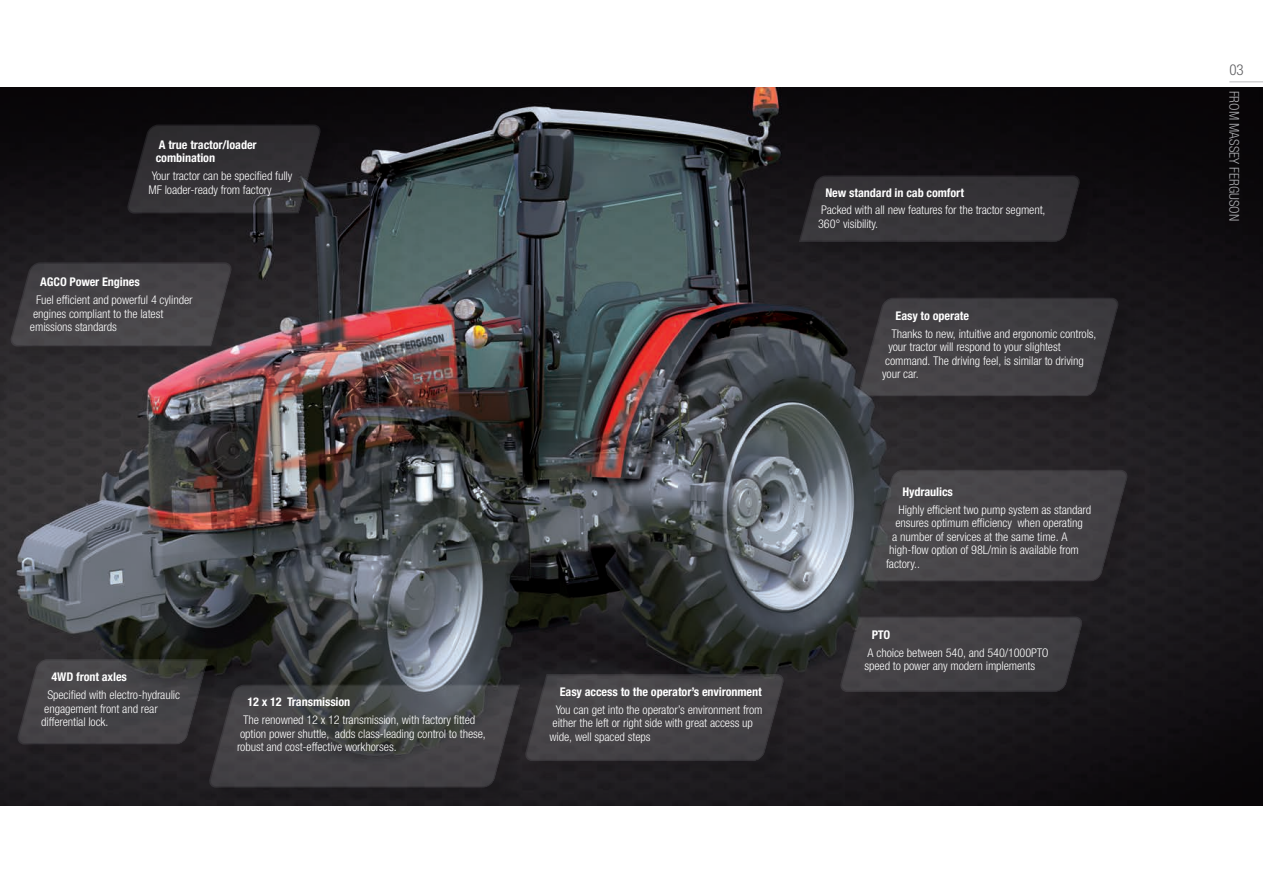
<style>
.page{position:relative;width:1263px;height:893px;background:#fff}
.page>*{position:absolute;margin:0;border:0;box-sizing:border-box;transform-origin:0 0}
.t1{font:300 condensed 15px "Helvetica Neue LTW1 G";color:#5f5f62}
.t2{font:300 condensed 13.5px "Helvetica Neue LTW1 G";color:#abacb0}
.t3{font:300 condensed 12px/13.5px "Helvetica Neue LTW1 G";color:#fff}
.t4{font:700 condensed 12px/13.5px "Helvetica Neue LTW1 G";color:#fff}
</style>
<div class="page">
<img style="left:0;top:87px;width:1263px;height:719px">
<div style="left:13px;top:265px;width:237px;height:100px;background:#231f20;opacity:.75"></div>
<svg style="left:8px;top:262px;width:227px;height:85px;background:#423f43"></svg>
<div style="left:130px;top:127px;width:209px;height:106px;background:#231f20;opacity:.75"></div>
<svg style="left:124px;top:124px;width:200px;height:90px;background:#2e2c2f"></svg>
<div style="left:0;top:366px;width:15px;height:128px;background:#323032"></div>
<div style="left:212px;top:687px;width:326px;height:119px;background:#231f20"></div>
<div style="left:528px;top:676px;width:274px;height:104px;background:#231f20"></div>
<svg style="left:14px;top:658px;width:773px;height:130px;background:#3a393c"></svg>
<div style="left:843px;top:619px;width:258px;height:92px;background:#1c1a1d"></div>
<svg style="left:837px;top:616px;width:248px;height:77px;background:#3e3c40"></svg>
<div style="left:867px;top:472px;width:279px;height:128px;background:#231f20"></div>
<svg style="left:863px;top:469px;width:267px;height:113px;background:#434145"></svg>
<div style="left:861px;top:300px;width:276px;height:115px;background:#231f20"></div>
<svg style="left:857px;top:297px;width:264px;height:100px;background:#3d3b3f"></svg>
<div style="left:802px;top:178px;width:296px;height:83px;background:#171518"></div>
<svg style="left:798px;top:175px;width:285px;height:68px;background:#323033"></svg>
<hr style="left:1229px;top:81px;width:34px;height:1px;background:#babbbe">
<p class="t4" style="left:156px;top:138px;width:103px">A true tractor/loader combination</p>
<p class="t3" style="left:149px;top:169px;width:145px">Your tractor can be specified fully<br>MF loader-ready from factory</p>
<p class="t4" style="left:40px;top:275px;width:101px">AGCO Power Engines</p>
<p class="t3" style="left:30px;top:293px;width:164px;text-indent:6px">Fuel efficient and powerful 4 cylinder engines compliant to the latest emissions standards</p>
<p class="t4" style="left:51px;top:670px;width:77px">4WD front axles</p>
<p class="t3" style="left:41px;top:688px;width:141px;text-indent:6px">Specified with electro-hydraulic engagement front and rear differential lock.</p>
<p class="t4" style="left:247px;top:695px;width:105px">12 x 12 Transmission</p>
<p class="t3" style="left:237px;top:713px;width:251px;text-indent:6px">The renowned 12 x 12 transmission, with factory fitted option power shuttle, adds class-leading control to these, robust and cost-effective workhorses.</p>
<p class="t4" style="left:560px;top:685px;width:203px">Easy access to the operator’s environment</p>
<p class="t3" style="left:549px;top:703px;width:215px;text-indent:6px">You can get into the operator’s environment from either the left or right side with great access up wide, well spaced steps</p>
<p class="t4" style="left:825px;top:186px;width:140px">New standard in cab comfort</p>
<p class="t3" style="left:818px;top:204px;width:229px">Packed with all new features for the tractor segment,<br>360° visibility.</p>
<p class="t4" style="left:896px;top:309px;width:75px">Easy to operate</p>
<p class="t3" style="left:891px;top:327px;width:207px">Thanks to new, intuitive and ergonomic controls,</p>
<p class="t3" style="left:888px;top:340px;width:174px">your tractor will respond to your slightest</p>
<p class="t3" style="left:885px;top:354px;width:200px">command. The driving feel, is similar to driving</p>
<p class="t3" style="left:882px;top:367px;width:38px">your car.</p>
<p class="t4" style="left:902px;top:485px;width:52px">Hydraulics</p>
<p class="t3" style="left:898px;top:503px;width:194px">Highly efficient two pump system as standard</p>
<p class="t3" style="left:895px;top:516px;width:189px">ensures optimum efficiency when operating</p>
<p class="t3" style="left:892px;top:530px;width:177px">a number of services at the same time. A</p>
<p class="t3" style="left:889px;top:543px;width:191px">high-flow option of 98L/min is available from</p>
<p class="t3" style="left:886px;top:557px;width:36px">factory..</p>
<p class="t4" style="left:872px;top:628px;width:20px">PTO</p>
<p class="t3" style="left:864px;top:646px;width:186px">A choice between 540, and 540/1000PTO speed to power any modern implements</p>
<p class="t1" style="left:1229px;top:61px;width:16px">03</p>
<p class="t2" style="left:1242px;top:91px;width:132px;rotate:90deg">FROM MASSEY FERGUSON</p>
</div>
